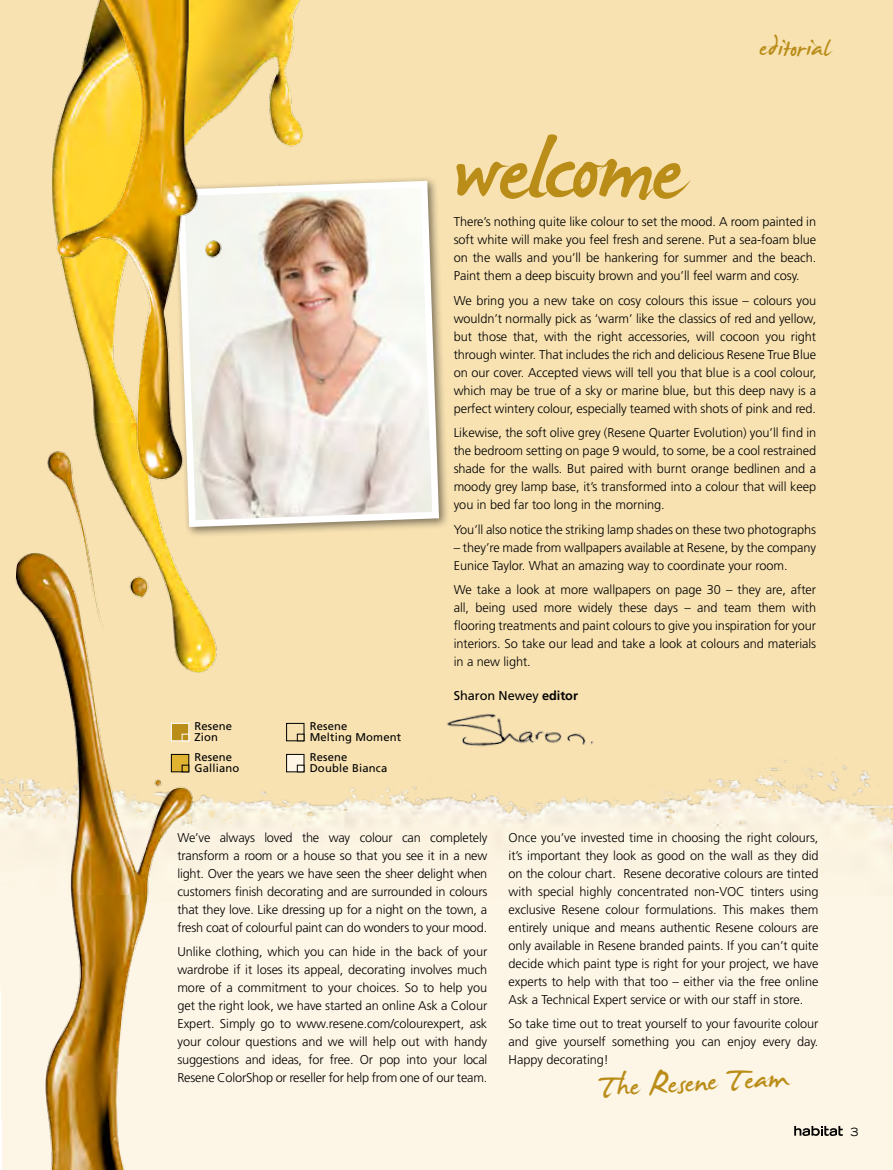
<style>
.page{position:relative;width:893px;height:1170px;background:#fff}
.page>*{position:absolute;margin:0;border:0;box-sizing:border-box;transform-origin:0 0}
.t1{font:80.1px "James Paul";letter-spacing:-.03em;color:#ba8d19}
.t2{font:47.25px "James Fajardo";color:#ba8d19}
.t3{font:41.1px "James Fajardo";color:#ba8d19}
.t4{font:300 12.75px/18px "Frutiger";letter-spacing:-.005em;color:#000;text-align:justify}
.t5{font:12.75px "Frutiger";letter-spacing:-.005em;color:#000}
.t6{font:11.25px/11.2px "Frutiger";letter-spacing:.015em;color:#000}
.t7{font:expanded 11.25px "Trade Gothic LH";color:#000}
.s1{font-weight:700}
</style>
<div class="page">
<div style="left:0;top:0;width:893px;height:872px;background:#f8e2b2"></div>
<img style="left:0;top:755px;width:893px;height:414px">
<div style="left:173px;top:176px;width:277px;height:362px;background:#000;opacity:.5"></div>
<svg style="left:380px;top:177px;width:62px;height:353px;background:#eeeadf"></svg>
<img style="left:8px;top:697px;width:196px;height:472px">
<img style="left:15px;top:0;width:365px;height:697px">
<img style="left:38px;top:0;width:189px;height:634px">
<div style="left:171px;top:723px;width:18px;height:18px;background:#ba8d19;border:1px solid #fff"></div>
<div style="left:182px;top:733px;width:7px;height:8px;background:#ba8d19;border:1px solid #fff"></div>
<div style="left:171px;top:754px;width:18px;height:17px;background:#e0b331"></div>
<div style="left:171px;top:754px;width:18px;height:18px;border:1px solid #000"></div>
<div style="left:286px;top:723px;width:18px;height:18px;border:1px solid #000"></div>
<div style="left:297px;top:733px;width:7px;height:8px;border:1px solid #000"></div>
<div style="left:287px;top:754px;width:17px;height:17px;background:#fff6e6"></div>
<div style="left:286px;top:754px;width:18px;height:18px;border:1px solid #000"></div>
<div style="left:297px;top:764px;width:7px;height:8px;border:1px solid #000"></div>
<img style="left:435px;top:713px;width:196px;height:52px">
<svg style="left:794px;top:1125px;width:49px;height:10px"></svg>
<h3 class="t3" style="left:760px;top:27px;width:72px">editorial</h3>
<p class="t6" style="left:194px;top:720px;width:39px">Resene<br>Zion</p>
<p class="t6" style="left:194px;top:751px;width:46px">Resene<br>Galliano</p>
<p class="t6" style="left:310px;top:720px;width:93px">Resene<br>Melting Moment</p>
<p class="t6" style="left:310px;top:751px;width:79px">Resene<br>Double Bianca</p>
<h1 class="t1" style="left:452px;top:132px;width:231px">welcome</h1>
<p class="t4" style="left:454px;top:213px;width:364px">There’s nothing quite like colour to set the mood. A room painted in soft white will make you feel fresh and serene. Put a sea-foam blue on the walls and you’ll be hankering for summer and the beach.<br>Paint them a deep biscuity brown and you’ll feel warm and cosy.</p>
<p class="t4" style="left:454px;top:291px;width:364px">We bring you a new take on cosy colours this issue – colours you wouldn’t normally pick as ‘warm’ like the classics of red and yellow, but those that, with the right accessories, will cocoon you right through winter. That includes the rich and delicious Resene True Blue on our cover. Accepted views will tell you that blue is a cool colour, which may be true of a sky or marine blue, but this deep navy is a perfect wintery colour, especially teamed with shots of pink and red.</p>
<p class="t4" style="left:454px;top:424px;width:364px">Likewise, the soft olive grey (Resene Quarter Evolution) you’ll find in the bedroom setting on page 9 would, to some, be a cool restrained shade for the walls. But paired with burnt orange bedlinen and a moody grey lamp base, it’s transformed into a colour that will keep you in bed far too long in the morning.</p>
<p class="t4" style="left:454px;top:520px;width:364px">You’ll also notice the striking lamp shades on these two photographs</p>
<p class="t4" style="left:454px;top:538px;width:364px">– they’re made from wallpapers available at Resene, by the company<br>Eunice Taylor. What an amazing way to coordinate your room.</p>
<p class="t4" style="left:454px;top:581px;width:364px">We take a look at more wallpapers on page 30 – they are, after all, being used more widely these days – and team them with flooring treatments and paint colours to give you inspiration for your interiors. So take our lead and take a look at colours and materials in a new light.</p>
<p class="t5" style="left:454px;top:687px;width:126px">Sharon Newey <span class="s1">editor</span></p>
<p class="t4" style="left:177px;top:828px;width:311px">We’ve always loved the way colour can completely transform a room or a house so that you see it in a new light. Over the years we have seen the sheer delight when customers finish decorating and are surrounded in colours that they love. Like dressing up for a night on the town, a fresh coat of colourful paint can do wonders to your mood.</p>
<p class="t4" style="left:177px;top:942px;width:311px">Unlike clothing, which you can hide in the back of your wardrobe if it loses its appeal, decorating involves much more of a commitment to your choices. So to help you get the right look, we have started an online Ask a Colour Expert. Simply go to www.resene.com/colourexpert, ask your colour questions and we will help out with handy suggestions and ideas, for free. Or pop into your local Resene ColorShop or reseller for help from one of our team.</p>
<p class="t4" style="left:509px;top:828px;width:311px">Once you’ve invested time in choosing the right colours, it’s important they look as good on the wall as they did on the colour chart. Resene decorative colours are tinted with special highly concentrated non-VOC tinters using exclusive Resene colour formulations. This makes them entirely unique and means authentic Resene colours are only available in Resene branded paints. If you can’t quite decide which paint type is right for your project, we have experts to help with that too – either via the free online Ask a Technical Expert service or with our staff in store.</p>
<p class="t4" style="left:509px;top:1015px;width:311px">So take time out to treat yourself to your favourite colour and give yourself something you can enjoy every day.<br>Happy decorating!</p>
<h2 class="t2" style="left:597px;top:1063px;width:192px;rotate:-3deg">The Resene Team</h2>
<p class="t7" style="left:850px;top:1124px;width:10px">3</p>
</div>
